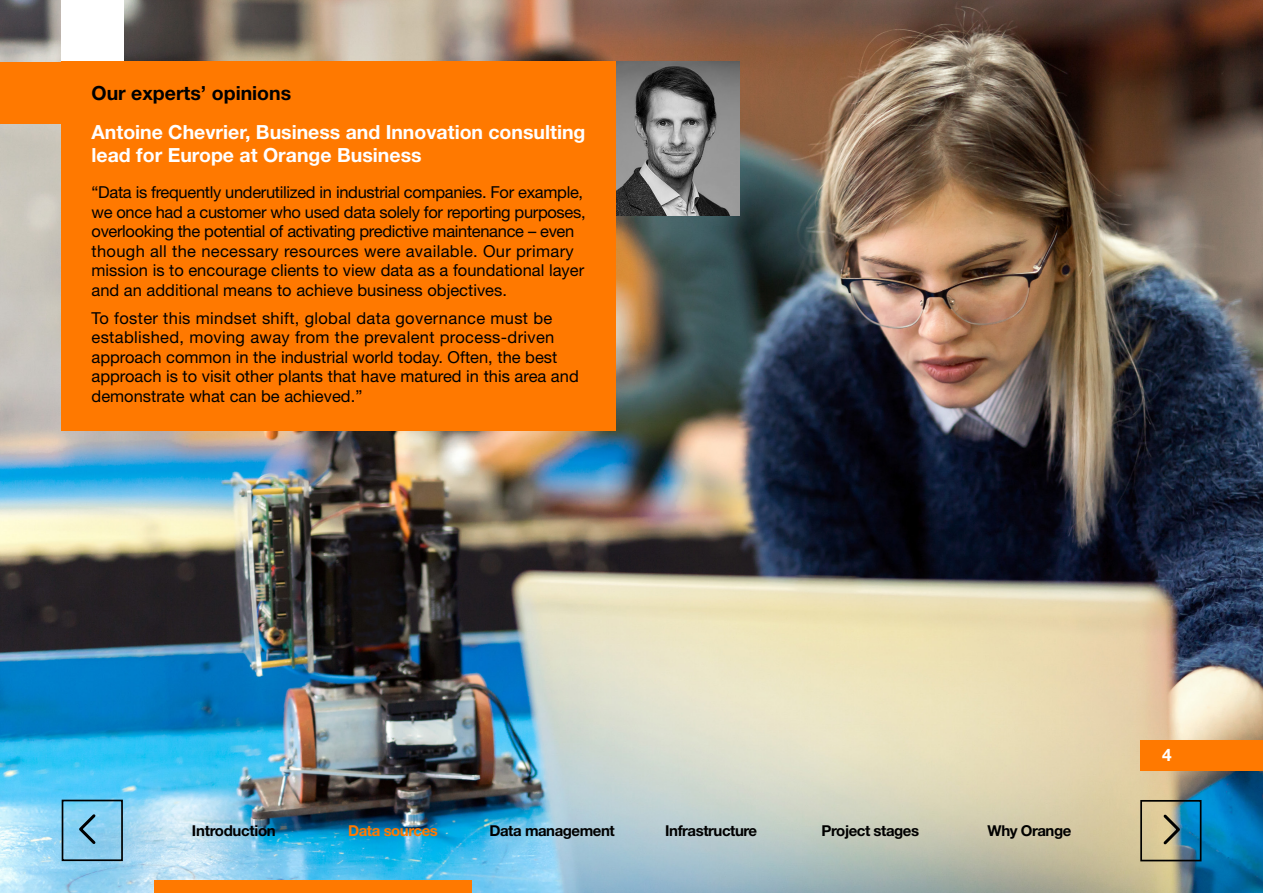
<style>
.page{position:relative;width:1263px;height:893px;background:#fff}
.page>*{position:absolute;margin:0;border:0;box-sizing:border-box;transform-origin:0 0}
.t1{font:700 19.5px/22.5px "Helvetica Neue LT Std";color:#fff}
.t2{font:700 19.5px "Helvetica Neue LT Std";color:#000}
.t3{font:700 17.25px "Helvetica Neue LT Std";color:#fff}
.t4{font:16.5px/19.5px "Helvetica Neue LT Std";letter-spacing:-.02em;color:#000}
.t5{font:16.5px/19.5px "Helvetica Neue LT Std";color:#000}
.t6{font:700 15px "Helvetica Neue LT Std";letter-spacing:-.03em;color:#000}
.t7{font:700 15px "Helvetica Neue LT Std";letter-spacing:-.03em;color:#ff7900}
</style>
<div class="page">
<img style="left:0;top:0;width:1263px;height:893px">
<div style="left:0;top:62px;width:76px;height:61px;background:#ff7900"></div>
<div style="left:62px;top:0;width:62px;height:62px;background:#fff"></div>
<div style="left:62px;top:62px;width:554px;height:369px;background:#ff7900"></div>
<img style="left:616px;top:62px;width:124px;height:153px">
<div style="left:1140px;top:740px;width:123px;height:30px;background:#ff7900"></div>
<svg style="left:1161px;top:812px;width:22px;height:35px"></svg>
<div style="left:1140px;top:800px;width:61px;height:61px;border:2px solid #000"></div>
<svg style="left:76px;top:811px;width:22px;height:36px"></svg>
<div style="left:62px;top:800px;width:61px;height:61px;border:2px solid #000"></div>
<div style="left:154px;top:880px;width:318px;height:13px;background:#ff7900"></div>
<p class="t2" style="left:92px;top:81px;width:201px">Our experts’ opinions</p>
<p class="t1" style="left:92px;top:121px;width:495px">Antoine Chevrier, Business and Innovation consulting lead for Europe at Orange Business</p>
<p class="t4" style="left:92px;top:182px;width:496px">“Data is frequently underutilized in industrial companies. For example, we once had a customer who used data solely for reporting purposes, overlooking the potential of activating predictive maintenance – even though all the necessary resources were available. Our primary mission is to encourage clients to view data as a foundational layer and an additional means to achieve business objectives.</p>
<p class="t5" style="left:92px;top:308px;width:489px">To foster this mindset shift, global data governance must be established, moving away from the prevalent process-driven approach common in the industrial world today. Often, the best approach is to visit other plants that have matured in this area and demonstrate what can be achieved.”</p>
<p class="t6" style="left:192px;top:821px;width:85px">Introduction</p>
<p class="t7" style="left:348px;top:821px;width:91px">Data sources</p>
<p class="t6" style="left:489px;top:821px;width:127px">Data management</p>
<p class="t6" style="left:665px;top:821px;width:93px">Infrastructure</p>
<p class="t6" style="left:822px;top:821px;width:99px">Project stages</p>
<p class="t6" style="left:987px;top:821px;width:85px">Why Orange</p>
<p class="t3" style="left:1162px;top:744px;width:11px">4</p>
</div>
